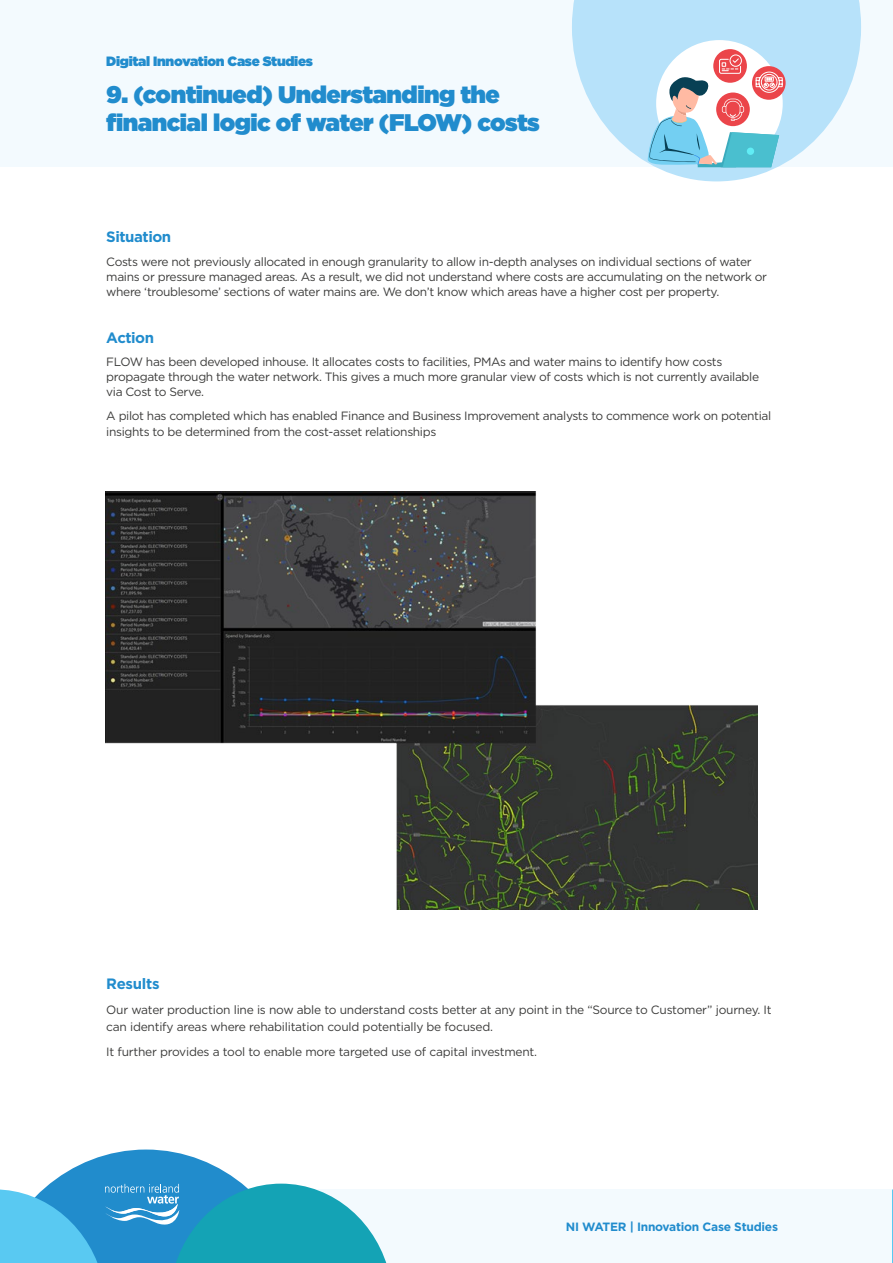
<style>
.page{position:relative;width:893px;height:1263px;background:#fff}
.page>*{position:absolute;margin:0;border:0;box-sizing:border-box;transform-origin:0 0}
.t1{font:24px/28.5px "Gotham Ultra";letter-spacing:-.02em;color:#218ccd}
.t2{font:700 15px "Gotham";letter-spacing:-.03em;color:#218ccd}
.t3{font:13.5px "Gotham Ultra";letter-spacing:-.02em;color:#218ccd}
.t4{font:12px/15px "Gotham";letter-spacing:-.03em;color:#3c3c3b}
.t5{font:700 12px "Gotham";letter-spacing:-.02em;color:#218ccd}
</style>
<div class="page">
<div style="left:0;top:0;width:893px;height:167px;background:#f3fafe"></div>
<svg style="left:572px;top:0;width:289px;height:181px;fill:#b7e2fa"></svg>
<div style="left:656px;top:40px;width:127px;height:127px;background:#fff;border-radius:50%"></div>
<svg style="left:713px;top:49px;width:34px;height:34px"></svg>
<svg style="left:752px;top:66px;width:34px;height:34px"></svg>
<svg style="left:647px;top:55px;width:136px;height:112px"></svg>
<div style="left:45px;top:1189px;width:847px;height:74px;background:#f3fafe"></div>
<svg style="left:0;top:1149px;width:387px;height:114px"></svg>
<svg style="left:892px;top:1189px;width:1px;height:74px"></svg>
<img style="left:106px;top:492px;width:651px;height:417px">
<p class="t3" style="left:106px;top:54px;width:208px">Digital Innovation Case Studies</p>
<h1 class="t1" style="left:106px;top:79px;width:435px">9. (continued) Understanding the financial logic of water (FLOW) costs</h1>
<p class="t2" style="left:106px;top:228px;width:66px">Situation</p>
<p class="t4" style="left:106px;top:254px;width:662px">Costs were not previously allocated in enough granularity to allow in-depth analyses on individual sections of water mains or pressure managed areas. As a result, we did not understand where costs are accumulating on the network or where ‘troublesome’ sections of water mains are. We don’t know which areas have a higher cost per property.</p>
<p class="t2" style="left:106px;top:329px;width:49px">Action</p>
<p class="t4" style="left:106px;top:354px;width:654px">FLOW has been developed inhouse. It allocates costs to facilities, PMAs and water mains to identify how costs propagate through the water network. This gives a much more granular view of costs which is not currently available via Cost to Serve.</p>
<p class="t4" style="left:106px;top:407px;width:666px;line-height:16.5px">A pilot has completed which has enabled Finance and Business Improvement analysts to commence work on potential insights to be determined from the cost-asset relationships</p>
<p class="t2" style="left:106px;top:975px;width:55px">Results</p>
<p class="t4" style="left:106px;top:1001px;width:667px;line-height:16.5px">Our water production line is now able to understand costs better at any point in the “Source to Customer” journey. It can identify areas where rehabilitation could potentially be focused.</p>
<p class="t4" style="left:106px;top:1044px;width:432px">It further provides a tool to enable more targeted use of capital investment.</p>
<p class="t5" style="left:566px;top:1219px;width:214px">NI WATER | Innovation Case Studies</p>
</div>
